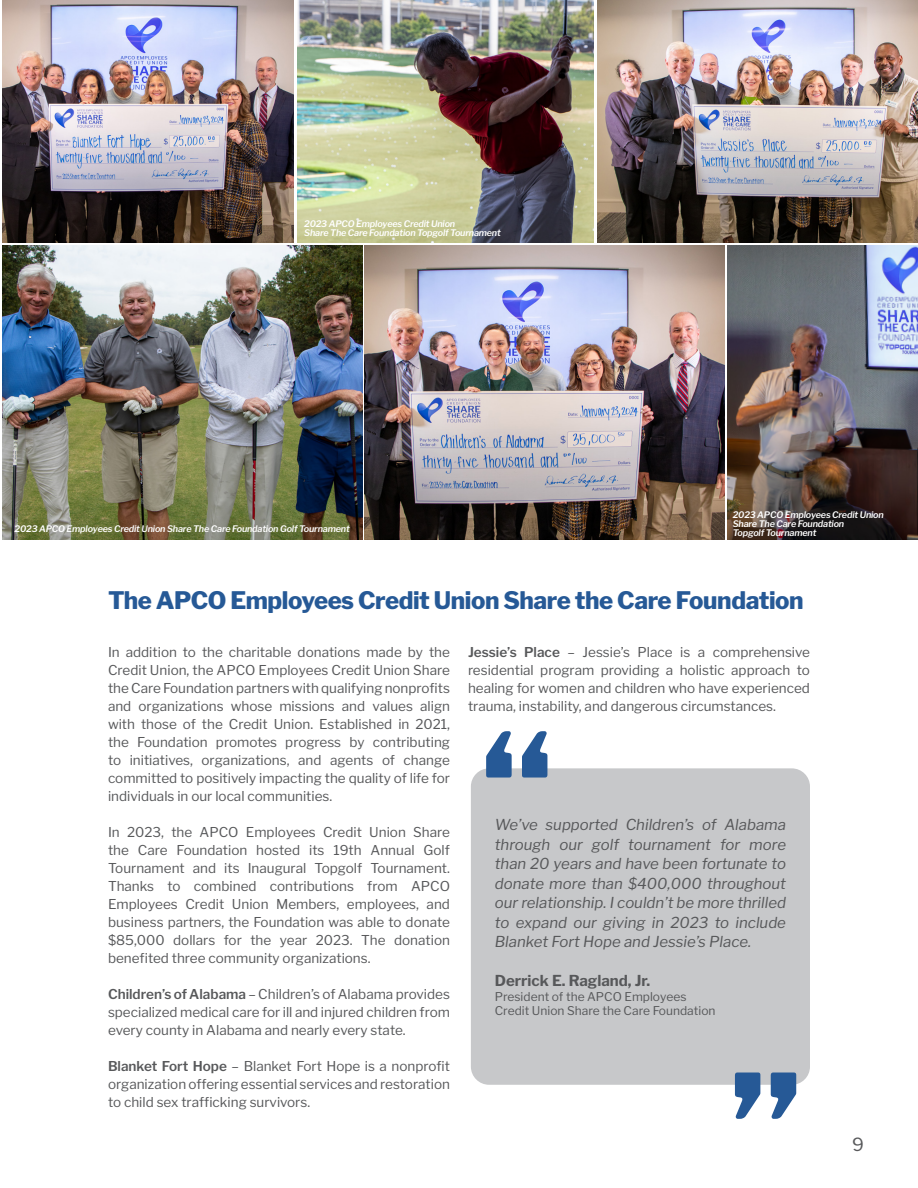
<style>
.page{position:relative;width:918px;height:1188px;background:#fff}
.page>*{position:absolute;margin:0;border:0;box-sizing:border-box;transform-origin:0 0}
.t1{font:900 139.95px "Libre Franklin";color:#265996}
.Paragraph_Style_1{font:800 24px "Libre Franklin";letter-spacing:-.02em;color:#265996}
.t2{font:18px "Libre Franklin";color:#58595b}
.Paragraph_Style_1-2{font:italic 15px/19.5px "Libre Franklin";color:#57585a;text-align:justify}
.Paragraph_Style_1-3{font:700 15px "Libre Franklin";color:#57585a}
.Paragraph_Style_1-4{font:13.5px/18px "Libre Franklin";color:#57585a;text-align:justify}
.Paragraph_Style_1-5{font:12px "Libre Franklin";color:#57585a}
.t3{font:italic 600 9px "Libre Franklin";letter-spacing:-.02em;color:#fff}
.s1{font-weight:600}
</style>
<div class="page">
<div style="left:471px;top:768px;width:339px;height:317px;background:#c7c8ca;border-radius:18px"></div>
<img style="left:2px;top:0;width:292px;height:243px">
<img style="left:364px;top:246px;width:361px;height:294px">
<img style="left:598px;top:0;width:320px;height:243px">
<img style="left:297px;top:0;width:297px;height:243px">
<img style="left:2px;top:246px;width:360px;height:294px">
<img style="left:727px;top:246px;width:191px;height:294px">
<p class="t3" style="left:304px;top:219px;width:153px">2023 APCO Employees Credit Union</p>
<p class="t3" style="left:304px;top:228px;width:198px">Share The Care Foundation Topgolf Tournament</p>
<p class="t3" style="left:15px;top:524px;width:337px">2023 APCO Employees Credit Union Share The Care Foundation Golf Tournament</p>
<p class="t3" style="left:733px;top:509px;width:153px">2023 APCO Employees Credit Union</p>
<p class="t3" style="left:733px;top:518px;width:113px">Share The Care Foundation</p>
<p class="t3" style="left:733px;top:527px;width:85px">Topgolf Tournament</p>
<p class="Paragraph_Style_1" style="left:108px;top:586px;width:697px">The APCO Employees Credit Union Share the Care Foundation</p>
<p class="Paragraph_Style_1-4" style="left:108px;top:643px;width:344px">In addition to the charitable donations made by the Credit Union, the APCO Employees Credit Union Share the Care Foundation partners with qualifying nonprofits and organizations whose missions and values align with those of the Credit Union. Established in 2021, the Foundation promotes progress by contributing to initiatives, organizations, and agents of change committed to positively impacting the quality of life for individuals in our local communities.</p>
<p class="Paragraph_Style_1-4" style="left:108px;top:823px;width:344px">In 2023, the APCO Employees Credit Union Share the Care Foundation hosted its 19th Annual Golf Tournament and its Inaugural Topgolf Tournament.<br>Thanks to combined contributions from APCO Employees Credit Union Members, employees, and business partners, the Foundation was able to donate $85,000 dollars for the year 2023. The donation benefited three community organizations.</p>
<p class="Paragraph_Style_1-4" style="left:108px;top:985px;width:344px"><span class="s1">Children’s of Alabama</span> – Children’s of Alabama provides specialized medical care for ill and injured children from every county in Alabama and nearly every state.</p>
<p class="Paragraph_Style_1-4" style="left:108px;top:1057px;width:344px"><span class="s1">Blanket Fort Hope</span> – Blanket Fort Hope is a nonprofit organization offering essential services and restoration to child sex trafficking survivors.</p>
<p class="Paragraph_Style_1-4" style="left:468px;top:643px;width:344px"><span class="s1">Jessie’s Place</span> – Jessie’s Place is a comprehensive residential program providing a holistic approach to healing for women and children who have experienced trauma, instability, and dangerous circumstances.</p>
<p class="t1" style="left:482px;top:700px;width:73px">“</p>
<p class="Paragraph_Style_1-2" style="left:495px;top:815px;width:293px">We’ve supported Children’s of Alabama through our golf tournament for more than 20 years and have been fortunate to donate more than $400,000 throughout our relationship. I couldn’t be more thrilled to expand our giving in 2023 to include Blanket Fort Hope and Jessie’s Place.</p>
<p class="Paragraph_Style_1-3" style="left:495px;top:972px;width:157px">Derrick E. Ragland, Jr.</p>
<p class="Paragraph_Style_1-5" style="left:495px;top:989px;width:193px">President of the APCO Employees</p>
<p class="Paragraph_Style_1-5" style="left:495px;top:1003px;width:222px">Credit Union Share the Care Foundation</p>
<p class="t1" style="left:801px;top:1150px;width:73px;rotate:-180deg">“</p>
<p class="t2" style="left:852px;top:1134px;width:13px">9</p>
</div>
